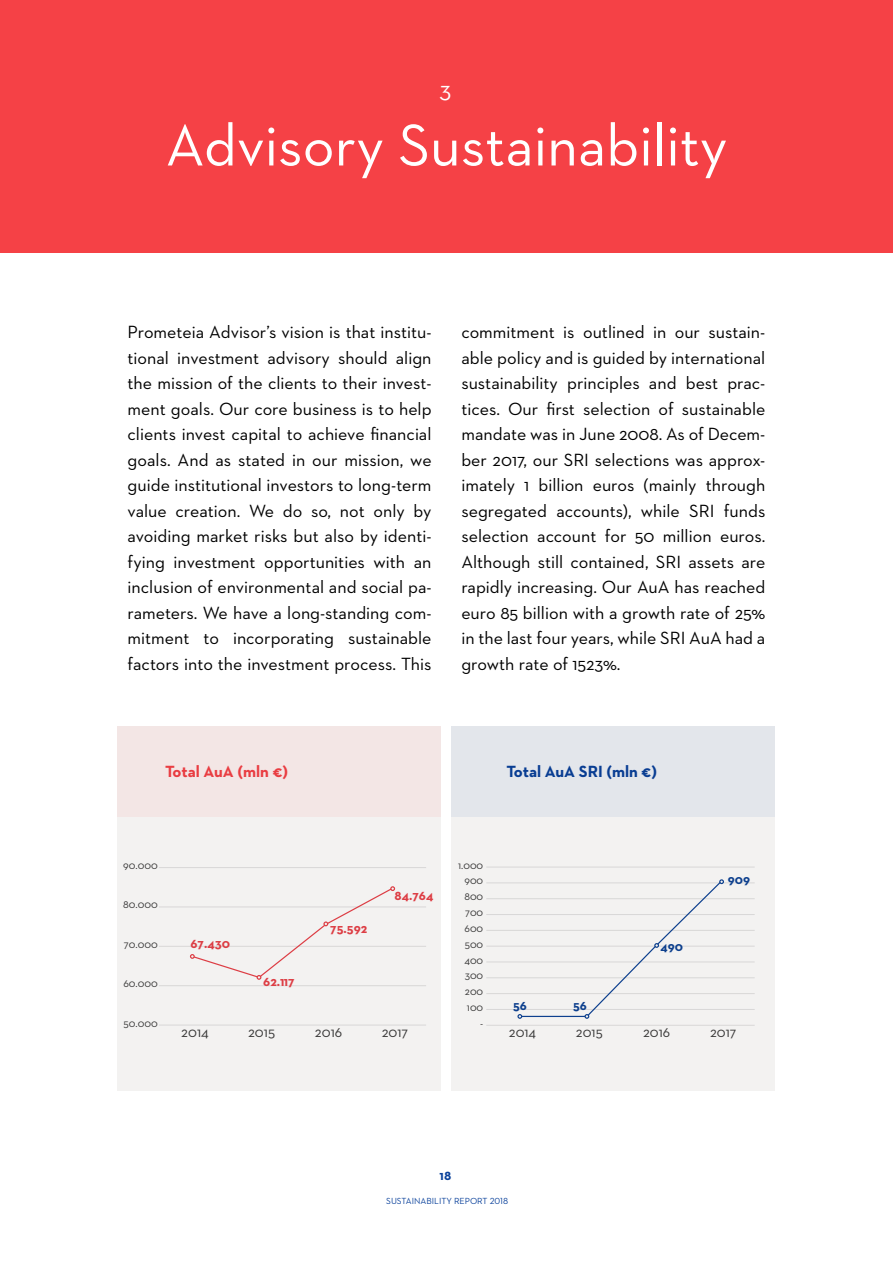
<style>
.page{position:relative;width:893px;height:1263px;background:#fff}
.page>*{position:absolute;margin:0;border:0;box-sizing:border-box;transform-origin:0 0}
.t1{font:60px "Neutraface 2 Text";color:#fff}
.t2{font:24px "Neutraface 2 Text";color:#fff}
.t3{font:18px/25.5px "Neutraface 2 Text";color:#000;text-align:justify}
.t4{font:700 16.5px "Neutraface 2 Text";color:#0a419b}
.t5{font:700 16.5px "Neutraface 2 Text";color:#f54146}
.t6{font:14.55px "Neutraface 2 Text";color:#3c3c3b}
.t7{font:14.4px "Neutraface 2 Text";color:#3c3c3b}
.t8{font:700 13.5px "Neutraface 2 Text";color:#0a419b}
.t9{font:700 13.35px "Neutraface 2 Text";color:#e84249}
.t10{font:700 13.2px "Neutraface 2 Text";color:#0f4496}
.t11{font:10.95px "Neutraface 2 Text";color:#3c3c3b}
.t12{font:10.8px "Neutraface 2 Text";color:#3c3c3b}
.t13{font:9px "Neutraface 2 Text";color:#0a419b}
</style>
<div class="page">
<div style="left:0;top:0;width:893px;height:252px;background:#f54146"></div>
<div style="left:117px;top:726px;width:323px;height:364px;background:#f3f2f1"></div>
<div style="left:451px;top:726px;width:323px;height:364px;background:#f3f2f1"></div>
<div style="left:117px;top:726px;width:323px;height:90px;background:#f3e6e5"></div>
<div style="left:451px;top:726px;width:323px;height:90px;background:#e3e6eb"></div>
<h2 class="t2" style="left:439px;top:75px;width:13px">3</h2>
<h1 class="t1" style="left:165px;top:108px;width:563px">Advisory Sustainability</h1>
<p class="t3" style="left:128px;top:319px;width:306px">Prometeia Advisor’s vision is that institu&shy;tional investment advisory should align the mission of the clients to their invest&shy;ment goals. Our core business is to help clients invest capital to achieve financial goals. And as stated in our mission, we guide institutional investors to long-term value creation. We do so, not only by avoiding market risks but also by identi&shy;fying investment opportunities with an inclusion of environmental and social pa&shy;rameters. We have a long-standing com&shy;mitment to incorporating sustainable factors into the investment process. This</p>
<p class="t3" style="left:461px;top:319px;width:306px">commitment is outlined in our sustain&shy;able policy and is guided by international sustainability principles and best prac&shy;tices. Our first selection of sustainable mandate was in June 2008. As of Decem&shy;ber 2017, our SRI selections was approx&shy;imately 1 billion euros (mainly through segregated accounts), while SRI funds selection account for 50 million euros.<br>Although still contained, SRI assets are rapidly increasing. Our AuA has reached euro 85 billion with a growth rate of 25% in the last four years, while SRI AuA had a growth rate of 1523%.</p>
<p class="t5" style="left:165px;top:761px;width:125px">Total AuA (mln €)</p>
<p class="t4" style="left:506px;top:761px;width:152px">Total AuA SRI (mln €)</p>
<p class="t11" style="left:123px;top:858px;width:36px">90.000</p>
<p class="t12" style="left:458px;top:858px;width:27px">1.000</p>
<p class="t12" style="left:464px;top:874px;width:20px">900</p>
<p class="t10" style="left:728px;top:870px;width:24px">909</p>
<p class="t11" style="left:123px;top:898px;width:36px">80.000</p>
<p class="t9" style="left:394px;top:886px;width:40px">84.764</p>
<p class="t12" style="left:464px;top:890px;width:20px">800</p>
<p class="t12" style="left:465px;top:906px;width:20px">700</p>
<p class="t9" style="left:330px;top:920px;width:38px">75.592</p>
<p class="t12" style="left:464px;top:921px;width:20px">600</p>
<p class="t11" style="left:124px;top:937px;width:35px">70.000</p>
<p class="t9" style="left:191px;top:935px;width:41px">67.430</p>
<p class="t12" style="left:465px;top:937px;width:20px">500</p>
<p class="t10" style="left:661px;top:938px;width:24px">490</p>
<p class="t12" style="left:464px;top:953px;width:20px">400</p>
<p class="t11" style="left:123px;top:977px;width:36px">60.000</p>
<p class="t9" style="left:263px;top:972px;width:33px">62.117</p>
<p class="t12" style="left:465px;top:969px;width:20px">300</p>
<p class="t12" style="left:465px;top:985px;width:20px">200</p>
<p class="t12" style="left:467px;top:1001px;width:18px">100</p>
<p class="t10" style="left:513px;top:997px;width:15px">56</p>
<p class="t10" style="left:573px;top:997px;width:15px">56</p>
<p class="t11" style="left:124px;top:1016px;width:36px">50.000</p>
<p class="t6" style="left:181px;top:1023px;width:29px">2014</p>
<p class="t6" style="left:248px;top:1023px;width:28px">2015</p>
<p class="t6" style="left:315px;top:1023px;width:29px">2016</p>
<p class="t6" style="left:382px;top:1023px;width:28px">2017</p>
<p class="t12" style="left:480px;top:1016px;width:5px">-</p>
<p class="t7" style="left:509px;top:1023px;width:29px">2014</p>
<p class="t7" style="left:576px;top:1023px;width:28px">2015</p>
<p class="t7" style="left:643px;top:1023px;width:29px">2016</p>
<p class="t7" style="left:710px;top:1023px;width:28px">2017</p>
<p class="t8" style="left:440px;top:1166px;width:13px">18</p>
<p class="t13" style="left:386px;top:1195px;width:123px">SUSTAINABILITY REPORT 2018</p>
</div>
